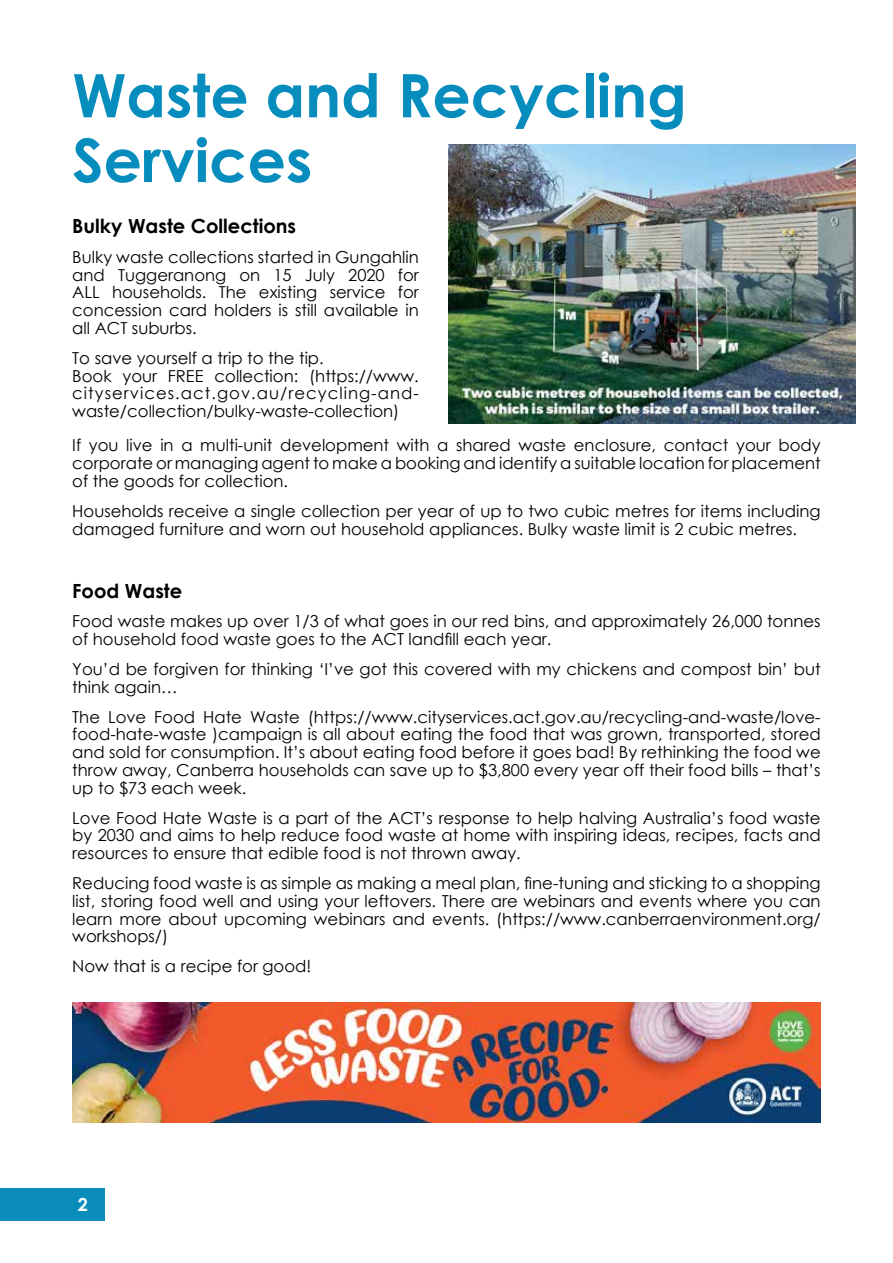
<style>
.page{position:relative;width:893px;height:1263px;background:#fff}
.page>*{position:absolute;margin:0;border:0;box-sizing:border-box;transform-origin:0 0}
.t1{font:700 60px/64.8px "Century Gothic";color:#078dbd}
.t2{font:700 19.5px "Century Gothic";color:#000}
.t3{font:700 18px "Century Gothic";color:#fff}
.t4{font:16.5px/17.9px "Century Gothic";color:#000;text-align:justify}
</style>
<div class="page">
<div style="left:0;top:1188px;width:104px;height:33px;background:#0b8dbc"></div>
<img style="left:449px;top:145px;width:406px;height:279px">
<img style="left:72px;top:1002px;width:749px;height:120px">
<h1 class="t1" style="left:72px;top:60px;width:616px">Waste and Recycling<br>Services</h1>
<p class="t2" style="left:72px;top:211px;width:225px">Bulky Waste Collections</p>
<p class="t4" style="left:72px;top:248px;width:348px">Bulky waste collections started in Gungahlin and Tuggeranong on 15 July 2020 for ALL households. The existing service for concession card holders is still available in all ACT suburbs.</p>
<p class="t4" style="left:72px;top:349px;width:348px;text-align:left">To save yourself a trip to the tip.<br>Book your FREE collection: (https://www. cityservices.act.gov.au/recycling-and&shy;waste/collection/bulky-waste-collection)</p>
<p class="t4" style="left:72px;top:436px;width:750px">If you live in a multi-unit development with a shared waste enclosure, contact your body corporate or managing agent to make a booking and identify a suitable location for placement of the goods for collection.</p>
<p class="t4" style="left:72px;top:502px;width:750px">Households receive a single collection per year of up to two cubic metres for items including damaged furniture and worn out household appliances. Bulky waste limit is 2 cubic metres.</p>
<p class="t2" style="left:72px;top:576px;width:111px">Food Waste</p>
<p class="t4" style="left:72px;top:612px;width:750px">Food waste makes up over 1/3 of what goes in our red bins, and approximately 26,000 tonnes of household food waste goes to the ACT landfill each year.</p>
<p class="t4" style="left:72px;top:660px;width:750px">You’d be forgiven for thinking ‘I’ve got this covered with my chickens and compost bin’ but think again…</p>
<p class="t4" style="left:72px;top:707px;width:750px">The Love Food Hate Waste (https://www.cityservices.act.gov.au/recycling-and-waste/love&shy;food-hate-waste )campaign is all about eating the food that was grown, transported, stored and sold for consumption. It’s about eating food before it goes bad! By rethinking the food we throw away, Canberra households can save up to $3,800 every year off their food bills – that’s up to $73 each week.</p>
<p class="t4" style="left:72px;top:808px;width:750px">Love Food Hate Waste is a part of the ACT’s response to help halving Australia’s food waste by 2030 and aims to help reduce food waste at home with inspiring ideas, recipes, facts and resources to ensure that edible food is not thrown away.</p>
<p class="t4" style="left:72px;top:874px;width:750px">Reducing food waste is as simple as making a meal plan, fine-tuning and sticking to a shopping list, storing food well and using your leftovers. There are webinars and events where you can learn more about upcoming webinars and events. (https://www.canberraenvironment.org/ workshops/)</p>
<p class="t4" style="left:72px;top:957px;width:241px">Now that is a recipe for good!</p>
<p class="t3" style="left:78px;top:1191px;width:12px">2</p>
</div>
